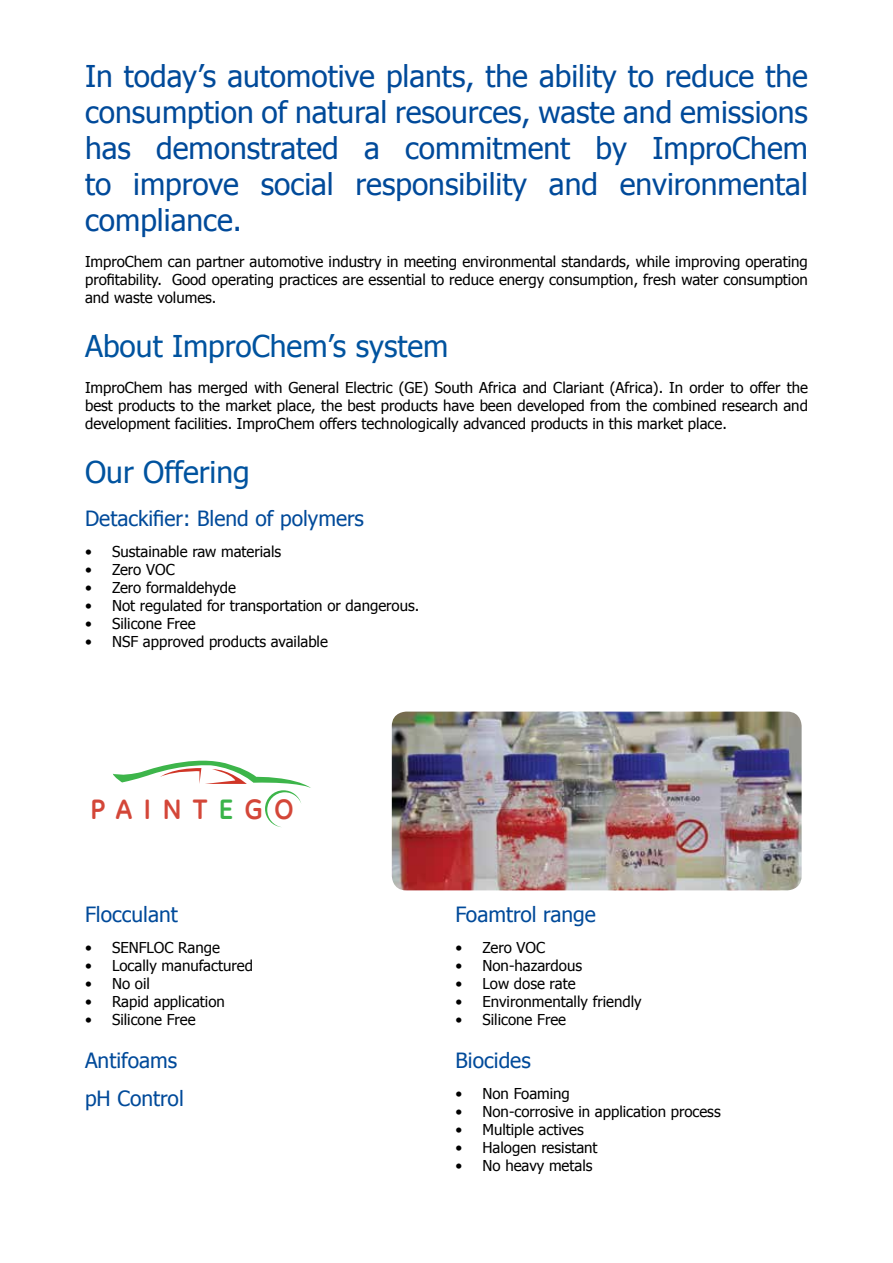
<style>
.page{position:relative;width:893px;height:1263px;background:#fff}
.page>*{position:absolute;margin:0;border:0;box-sizing:border-box;transform-origin:0 0}
.t1{font:30px/36px "Tahoma";color:#004a9a;text-align:justify}
.t2{font:30px "Tahoma";color:#00539f}
.t3{font:700 28.35px "GE Inspira";letter-spacing:.39em;color:rgb(208 54 39/.92)}
.t4{font:21px/38px "Tahoma";color:#004a9a}
.t5{font:15px/18px "Tahoma";color:#000;text-align:justify}
.s1{color:#3ab44a}
</style>
<div class="page">
<svg style="left:113px;top:760px;width:198px;height:67px"></svg>
<img style="left:392px;top:711px;width:410px;height:179px">
<h1 class="t1" style="left:85px;top:57px;width:724px">In today’s automotive plants, the ability to reduce the consumption of natural resources, waste and emissions has demonstrated a commitment by ImproChem to improve social responsibility and environmental compliance.</h1>
<p class="t5" style="left:85px;top:252px;width:724px">ImproChem can partner automotive industry in meeting environmental standards, while improving operating profitability. Good operating practices are essential to reduce energy consumption, fresh water consumption and waste volumes.</p>
<h1 class="t2" style="left:85px;top:327px;width:365px">About ImproChem’s system</h1>
<p class="t5" style="left:85px;top:378px;width:724px">ImproChem has merged with General Electric (GE) South Africa and Clariant (Africa). In order to offer the best products to the market place, the best products have been developed from the combined research and development facilities. ImproChem offers technologically advanced products in this market place.</p>
<h1 class="t2" style="left:85px;top:453px;width:166px">Our Offering</h1>
<h3 class="t4" style="left:85px;top:499px;width:280px">Detackifier: Blend of polymers</h3>
<p class="t5" style="left:85px;top:542px;width:198px">• Sustainable raw materials</p>
<p class="t5" style="left:85px;top:560px;width:91px">• Zero VOC</p>
<p class="t5" style="left:85px;top:578px;width:153px">• Zero formaldehyde</p>
<p class="t5" style="left:85px;top:596px;width:336px">• Not regulated for transportation or dangerous.</p>
<p class="t5" style="left:85px;top:614px;width:112px">• Silicone Free</p>
<p class="t5" style="left:85px;top:632px;width:244px">• NSF approved products available</p>
<h2 class="t3" style="left:90px;top:791px;width:205px">PAINT<span class="s1">E</span>GO</h2>
<h3 class="t4" style="left:85px;top:894px;width:94px">Flocculant</h3>
<p class="t5" style="left:85px;top:938px;width:136px">• SENFLOC Range</p>
<p class="t5" style="left:85px;top:956px;width:169px">• Locally manufactured</p>
<p class="t5" style="left:85px;top:974px;width:66px">• No oil</p>
<p class="t5" style="left:85px;top:992px;width:141px">• Rapid application</p>
<p class="t5" style="left:85px;top:1010px;width:112px">• Silicone Free</p>
<h3 class="t4" style="left:85px;top:1040px;width:100px">Antifoams pH Control</h3>
<h3 class="t4" style="left:455px;top:894px;width:142px">Foamtrol range</h3>
<p class="t5" style="left:455px;top:938px;width:91px">• Zero VOC</p>
<p class="t5" style="left:455px;top:956px;width:128px">• Non-hazardous</p>
<p class="t5" style="left:455px;top:974px;width:122px">• Low dose rate</p>
<p class="t5" style="left:455px;top:992px;width:188px">• Environmentally friendly</p>
<p class="t5" style="left:455px;top:1010px;width:112px">• Silicone Free</p>
<h3 class="t4" style="left:455px;top:1040px;width:77px">Biocides</h3>
<p class="t5" style="left:455px;top:1083px;width:116px">• Non Foaming</p>
<p class="t5" style="left:455px;top:1101px;width:267px">• Non-corrosive in application process</p>
<p class="t5" style="left:455px;top:1119px;width:130px">• Multiple actives</p>
<p class="t5" style="left:455px;top:1137px;width:144px">• Halogen resistant</p>
<p class="t5" style="left:455px;top:1155px;width:139px">• No heavy metals</p>
</div>
